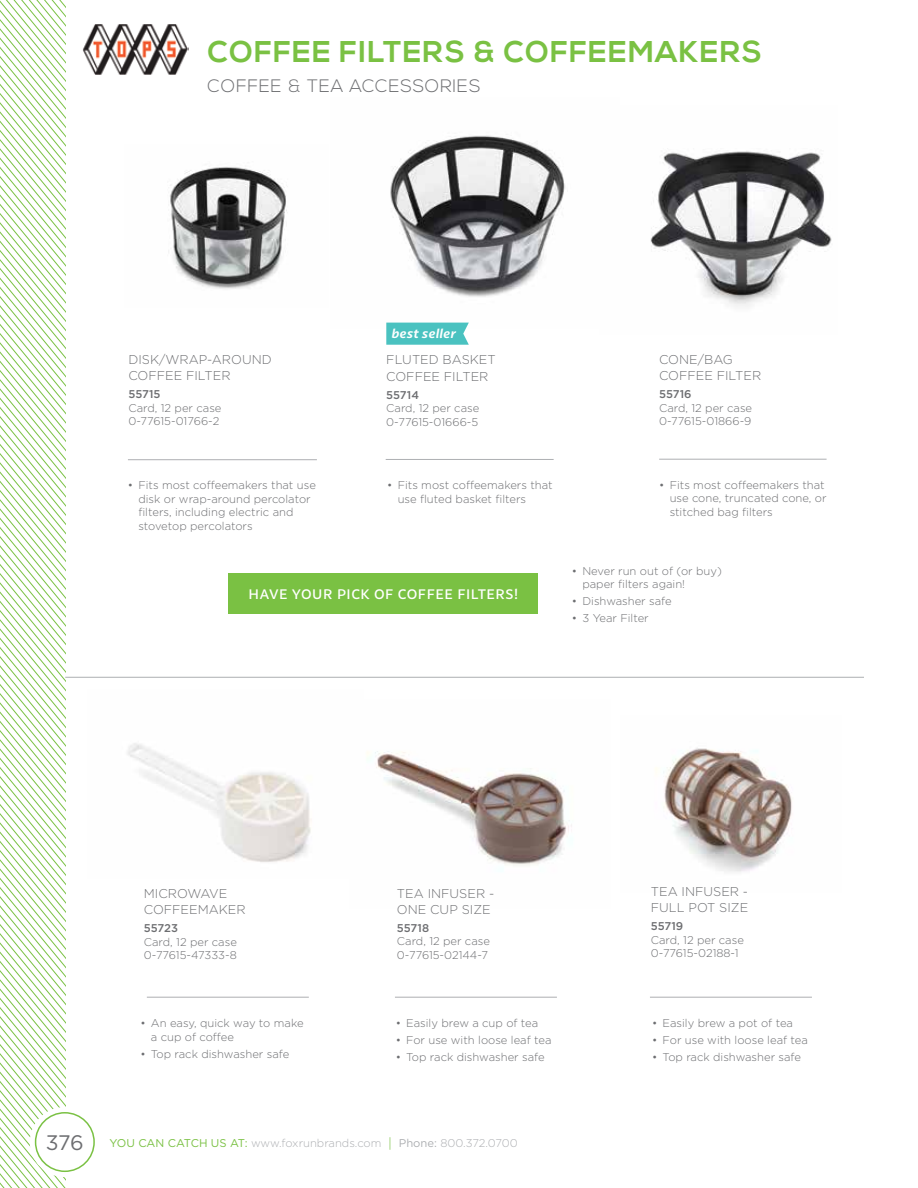
<style>
.page{position:relative;width:918px;height:1188px;background:#fff}
.page>*{position:absolute;margin:0;border:0;box-sizing:border-box;transform-origin:0 0}
.t1{font:700 30px "Nexa";letter-spacing:.04em;color:#7ac143}
.t2{font:300 18px "Nexa";letter-spacing:.04em;color:#6d6e71}
.t3{font:500 13.5px "Latina Essential";letter-spacing:.04em;color:#fff}
.t4{font:300 12.75px/16.2px "Gotham";color:#6d6e71}
.t5{font:italic 700 12.3px "Latina Essential";letter-spacing:.035em;color:#fff}
.t6{font:300 11.25px/13.5px "Gotham";color:#6d6e71}
.t7{font:300 11.25px "Gotham";color:#adafb2}
.t8{font:500 11.25px "Gotham";color:#6d6e71}
.s1{font-weight:400;font-size:21px;color:#6d6e71}
.s2{font-weight:400;color:#7ac143}
.s3{font-size:13.5px;color:#7ac143}
.s4{font-weight:400}
</style>
<div class="page">
<img style="left:82px;top:24px;width:107px;height:50px">
<svg style="left:0;top:0;width:65px;height:1188px"></svg>
<div style="left:30px;top:1107px;width:70px;height:70px;background:#fff;border-radius:50%"></div>
<div style="left:35px;top:1112px;width:60px;height:60px;border:2px solid #7ac143;border-radius:50%"></div>
<div style="left:228px;top:574px;width:310px;height:40px;background:#7ac143"></div>
<img style="left:655px;top:748px;width:137px;height:124px">
<img style="left:127px;top:743px;width:184px;height:119px">
<img style="left:386px;top:135px;width:179px;height:188px">
<img style="left:168px;top:167px;width:119px;height:122px">
<img style="left:650px;top:151px;width:182px;height:156px">
<img style="left:367px;top:751px;width:205px;height:115px">
<hr style="left:65px;top:677px;width:799px;height:1px;background:#adafb2">
<hr style="left:128px;top:459px;width:189px;height:1px;background:#adafb2">
<hr style="left:147px;top:997px;width:162px;height:1px;background:#adafb2">
<hr style="left:650px;top:997px;width:162px;height:1px;background:#adafb2">
<hr style="left:395px;top:997px;width:162px;height:1px;background:#adafb2">
<hr style="left:386px;top:459px;width:168px;height:1px;background:#adafb2">
<hr style="left:659px;top:459px;width:168px;height:1px;background:#adafb2">
<svg style="left:386px;top:323px;width:83px;height:22px;background:#53c5c3"></svg>
<h1 class="t1" style="left:207px;top:34px;width:556px">COFFEE FILTERS &amp; COFFEEMAKERS</h1>
<h2 class="t2" style="left:207px;top:76px;width:275px">COFFEE &amp; TEA ACCESSORIES</h2>
<p class="t4" style="left:128px;top:352px;width:145px">DISK/WRAP-AROUND<br>COFFEE FILTER</p>
<p class="t8" style="left:128px;top:388px;width:34px">55715</p>
<p class="t6" style="left:128px;top:401px;width:95px">Card, 12 per case<br>0-77615-01766-2</p>
<p class="t5" style="left:391px;top:326px;width:66px">best seller</p>
<p class="t4" style="left:386px;top:352px;width:111px">FLUTED BASKET<br>COFFEE FILTER</p>
<p class="t8" style="left:386px;top:388px;width:34px">55714</p>
<p class="t6" style="left:386px;top:401px;width:95px">Card, 12 per case<br>0-77615-01666-5</p>
<p class="t4" style="left:659px;top:352px;width:104px">CONE/BAG<br>COFFEE FILTER</p>
<p class="t8" style="left:659px;top:388px;width:34px">55716</p>
<p class="t6" style="left:659px;top:401px;width:95px">Card, 12 per case<br>0-77615-01866-9</p>
<p class="t6" style="left:138px;top:479px;width:179px;text-indent:-10px">• Fits most coffeemakers that use disk or wrap-around percolator filters, including electric and stovetop percolators</p>
<p class="t6" style="left:398px;top:479px;width:157px;text-indent:-10px">• Fits most coffeemakers that use fluted basket filters</p>
<p class="t6" style="left:670px;top:478px;width:158px;text-indent:-10px">• Fits most coffeemakers that use cone, truncated cone, or stitched bag filters</p>
<p class="t3" style="left:249px;top:586px;width:271px">HAVE YOUR PICK OF COFFEE FILTERS!</p>
<p class="t6" style="left:582px;top:564px;width:141px;text-indent:-10px">• Never run out of (or buy) paper filters again!</p>
<p class="t6" style="left:572px;top:595px;width:101px">• Dishwasher safe</p>
<p class="t6" style="left:572px;top:612px;width:78px">• 3 Year Filter</p>
<p class="t4" style="left:144px;top:885px;width:103px">MICROWAVE<br>COFFEEMAKER</p>
<p class="t8" style="left:144px;top:922px;width:36px">55723</p>
<p class="t6" style="left:144px;top:935px;width:95px">Card, 12 per case<br>0-77615-47333-8</p>
<p class="t6" style="left:151px;top:1017px;width:154px;text-indent:-10px">• An easy, quick way to make a cup of coffee</p>
<p class="t6" style="left:140px;top:1047px;width:151px">• Top rack dishwasher safe</p>
<p class="t4" style="left:397px;top:885px;width:99px">TEA INFUSER -<br>ONE CUP SIZE</p>
<p class="t8" style="left:397px;top:922px;width:34px">55718</p>
<p class="t6" style="left:397px;top:935px;width:95px">Card, 12 per case<br>0-77615-02144-7</p>
<p class="t6" style="left:396px;top:1017px;width:144px">• Easily brew a cup of tea</p>
<p class="t6" style="left:396px;top:1034px;width:157px">• For use with loose leaf tea</p>
<p class="t6" style="left:396px;top:1051px;width:151px">• Top rack dishwasher safe</p>
<p class="t7" style="left:46px;top:1137px;width:474px"><span class="s1">376</span> <span class="s2">YOU CAN CATCH US AT:</span> www.foxrunbrands.com <span class="s3">|</span> <span class="s4">Phone:</span> 800.372.0700</p>
<p class="t4" style="left:651px;top:884px;width:99px">TEA INFUSER -<br>FULL POT SIZE</p>
<p class="t8" style="left:651px;top:920px;width:34px">55719</p>
<p class="t6" style="left:651px;top:933px;width:95px">Card, 12 per case<br>0-77615-02188-1</p>
<p class="t6" style="left:652px;top:1017px;width:143px">• Easily brew a pot of tea</p>
<p class="t6" style="left:652px;top:1034px;width:157px">• For use with loose leaf tea</p>
<p class="t6" style="left:652px;top:1051px;width:151px">• Top rack dishwasher safe</p>
</div>
